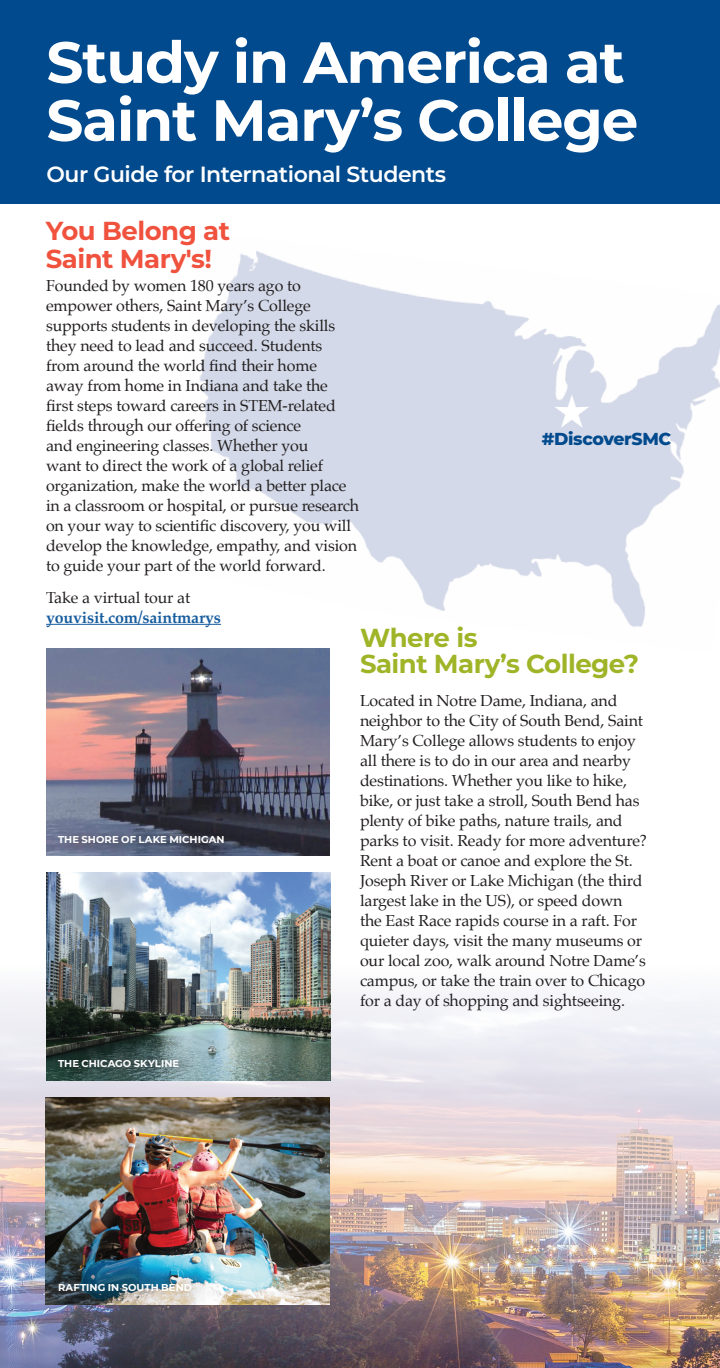
<style>
.page{position:relative;width:720px;height:1368px;background:#fff}
.page>*{position:absolute;margin:0;border:0;box-sizing:border-box;transform-origin:0 0}
.t1{font:700 58px "Montserrat";letter-spacing:-.02em;color:#fff}
.t2{font:700 26px "Montserrat";letter-spacing:-.02em;color:#a0b427}
.t3{font:700 26px/28px "Montserrat";letter-spacing:-.02em;color:#f0523e}
.t4{font:600 22px "Montserrat";letter-spacing:-.02em;color:#fff}
.t5{font:800 17.4px "Montserrat";letter-spacing:-.02em;color:#004a8d}
.Body_Copy_Fruitiger_47_Lt_Condensed{font:16px/20px "Palatino";letter-spacing:-.01em;color:#231f20}
.Body_Copy_Fruitiger_47_Lt_Condensed-2{font:700 16px/20px "Palatino";letter-spacing:-.01em;color:#175d9e}
.Body_Copy_Fruitiger_47_Lt_Condensed-3{font:700 10px "Montserrat";letter-spacing:.005em;color:#fff}
.s1{font-weight:400;color:#231f20}
</style>
<div class="page">
<img style="left:155px;top:251px;width:565px;height:398px">
<div style="left:0;top:0;width:720px;height:203px;background:#004a8d"></div>
<hr style="left:46px;top:624px;width:175px;height:1px;background:#175d9e">
<img style="left:0;top:965px;width:720px;height:403px">
<img style="left:46px;top:649px;width:284px;height:207px">
<img style="left:46px;top:1097px;width:284px;height:207px">
<img style="left:46px;top:873px;width:284px;height:207px">
<div style="left:57px;top:827px;width:187px;height:29px;background:#231f20;opacity:.7"></div>
<div style="left:57px;top:1051px;width:140px;height:29px;background:#231f20;opacity:.7"></div>
<div style="left:48px;top:1265px;width:171px;height:48px;background:#231f20;opacity:.7"></div>
<svg style="left:555px;top:394px;width:34px;height:34px"></svg>
<p class="t1" style="left:46px;top:20px;width:580px">Study in America at</p>
<p class="t1" style="left:46px;top:78px;width:593px">Saint Mary’s College</p>
<p class="t4" style="left:46px;top:159px;width:401px">Our Guide for International Students</p>
<p class="t3" style="left:46px;top:216px;width:186px">You Belong at<br>Saint Mary's!</p>
<p class="Body_Copy_Fruitiger_47_Lt_Condensed" style="left:46px;top:275px;width:315px">Founded by women 180 years ago to empower others, Saint Mary’s College supports students in developing the skills they need to lead and succeed. Students from around the world find their home<br>away from home in Indiana and take the first steps toward careers in STEM-related fields through our offering of science<br>and engineering classes. Whether you<br>want to direct the work of a global relief organization, make the world a better place in a classroom or hospital, or pursue research on your way to scientific discovery, you will develop the knowledge, empathy, and vision to guide your part of the world forward.</p>
<p class="Body_Copy_Fruitiger_47_Lt_Condensed-2" style="left:46px;top:587px;width:176px"><span class="s1">Take a virtual tour at </span>youvisit.com/saintmarys</p>
<p class="t5" style="left:542px;top:426px;width:131px">#DiscoverSMC</p>
<p class="t2" style="left:360px;top:619px;width:119px">Where is</p>
<p class="t2" style="left:360px;top:645px;width:281px">Saint Mary’s College?</p>
<p class="Body_Copy_Fruitiger_47_Lt_Condensed" style="left:360px;top:690px;width:288px">Located in Notre Dame, Indiana, and neighbor to the City of South Bend, Saint Mary’s College allows students to enjoy all there is to do in our area and nearby destinations. Whether you like to hike, bike, or just take a stroll, South Bend has plenty of bike paths, nature trails, and parks to visit. Ready for more adventure?<br>Rent a boat or canoe and explore the St.<br>Joseph River or Lake Michigan (the third largest lake in the US), or speed down the East Race rapids course in a raft. For quieter days, visit the many museums or our local zoo, walk around Notre Dame’s campus, or take the train over to Chicago for a day of shopping and sightseeing.</p>
<p class="Body_Copy_Fruitiger_47_Lt_Condensed-3" style="left:58px;top:833px;width:168px">THE SHORE OF LAKE MICHIGAN</p>
<p class="Body_Copy_Fruitiger_47_Lt_Condensed-3" style="left:58px;top:1056px;width:123px">THE CHICAGO SKYLINE</p>
<p class="Body_Copy_Fruitiger_47_Lt_Condensed-3" style="left:58px;top:1280px;width:136px">RAFTING IN SOUTH BEND</p>
</div>
